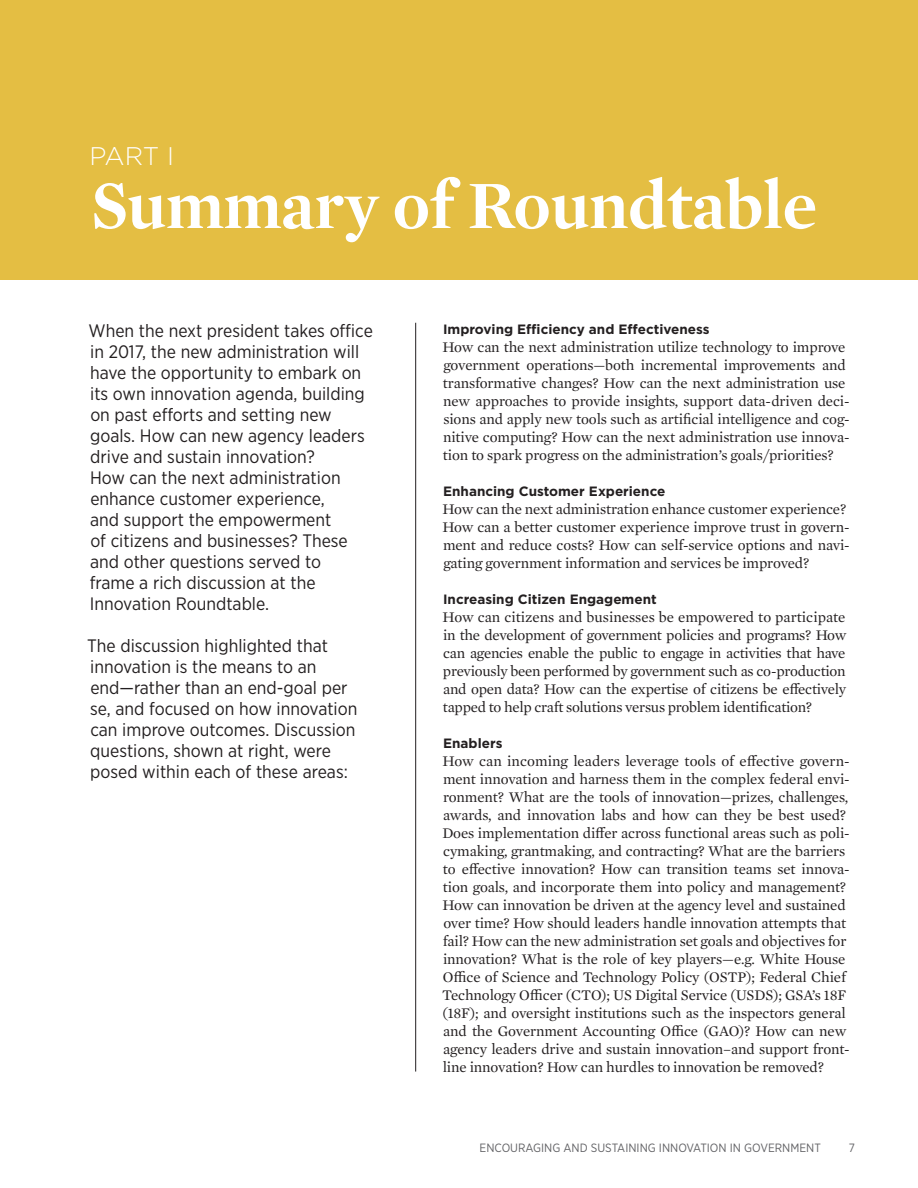
<style>
.page{position:relative;width:918px;height:1188px;background:#fff}
.page>*{position:absolute;margin:0;border:0;box-sizing:border-box;transform-origin:0 0}
.Section_Title_Mercur{font:700 69px "Mercury Display";color:#fff}
.Section_Title_Gotham{font:300 25.5px "Gotham";color:#fff}
.Section_Title_Mercur-2{font:18px/21px "Gotham Narrow";color:#231f20}
.Body_Copy{font:15px/18px "Mercury Text G1";letter-spacing:-.01em;color:#231f20}
.Subhead_Gotham_9_Bol{font:700 13.5px "Gotham";color:#231f20}
.t1{font:12px "Gotham Narrow";color:#636366}
</style>
<div class="page">
<div style="left:0;top:0;width:918px;height:279px;background:#e4be43"></div>
<hr style="left:415px;top:323px;width:1px;height:749px;background:#231f20">
<p class="Section_Title_Gotham" style="left:89px;top:140px;width:86px">PART I</p>
<p class="Section_Title_Mercur" style="left:91px;top:155px;width:728px">Summary of Roundtable</p>
<p class="Section_Title_Mercur-2" style="left:89px;top:320px;width:286px">When the next president takes office in 2017, the new administration will have the opportunity to embark on its own innovation agenda, building on past efforts and setting new goals. How can new agency leaders drive and sustain innovation?<br>How can the next administration enhance customer experience,<br>and support the empowerment<br>of citizens and businesses? These and other questions served to<br>frame a rich discussion at the<br>Innovation Roundtable.</p>
<p class="Section_Title_Mercur-2" style="left:87px;top:635px;width:272px">The discussion highlighted that innovation is the means to an end—rather than an end-goal per se, and focused on how innovation can improve outcomes. Discussion questions, shown at right, were posed within each of these areas:</p>
<p class="Subhead_Gotham_9_Bol" style="left:443px;top:320px;width:268px">Improving Efficiency and Effectiveness</p>
<p class="Body_Copy" style="left:442px;top:337px;width:409px">How can the next administration utilize technology to improve government operations—both incremental improvements and transformative changes? How can the next administration use new approaches to provide insights, support data-driven deci&shy;sions and apply new tools such as artificial intelligence and cog&shy;nitive computing? How can the next administration use innova&shy;tion to spark progress on the administration’s goals/priorities?</p>
<p class="Subhead_Gotham_9_Bol" style="left:443px;top:482px;width:224px">Enhancing Customer Experience</p>
<p class="Body_Copy" style="left:442px;top:499px;width:409px">How can the next administration enhance customer experience?<br>How can a better customer experience improve trust in govern&shy;ment and reduce costs? How can self-service options and navi&shy;gating government information and services be improved?</p>
<p class="Subhead_Gotham_9_Bol" style="left:443px;top:590px;width:215px">Increasing Citizen Engagement</p>
<p class="Body_Copy" style="left:442px;top:607px;width:406px;text-align:justify">How can citizens and businesses be empowered to participate in the development of government policies and programs? How can agencies enable the public to engage in activities that have previously been performed by government such as co-production and open data? How can the expertise of citizens be effectively tapped to help craft solutions versus problem identification?</p>
<p class="Subhead_Gotham_9_Bol" style="left:443px;top:734px;width:61px">Enablers</p>
<p class="Body_Copy" style="left:442px;top:751px;width:409px">How can incoming leaders leverage tools of effective govern&shy;ment innovation and harness them in the complex federal envi&shy;ronment? What are the tools of innovation—prizes, challenges, awards, and innovation labs and how can they be best used?<br>Does implementation differ across functional areas such as poli&shy;cymaking, grantmaking, and contracting? What are the barriers to effective innovation? How can transition teams set innova&shy;tion goals, and incorporate them into policy and management?<br>How can innovation be driven at the agency level and sustained over time? How should leaders handle innovation attempts that fail? How can the new administration set goals and objectives for innovation? What is the role of key players—e.g. White House Office of Science and Technology Policy (OSTP); Federal Chief Technology Officer (CTO); US Digital Service (USDS); GSA’s 18F (18F); and oversight institutions such as the inspectors general and the Government Accounting Office (GAO)? How can new agency leaders drive and sustain innovation–and support front&shy;line innovation? How can hurdles to innovation be removed?</p>
<p class="t1" style="left:480px;top:1140px;width:343px">ENCOURAGING AND SUSTAINING INNOVATION IN GOVERNMENT</p>
<p class="t1" style="left:849px;top:1140px;width:8px">7</p>
</div>
